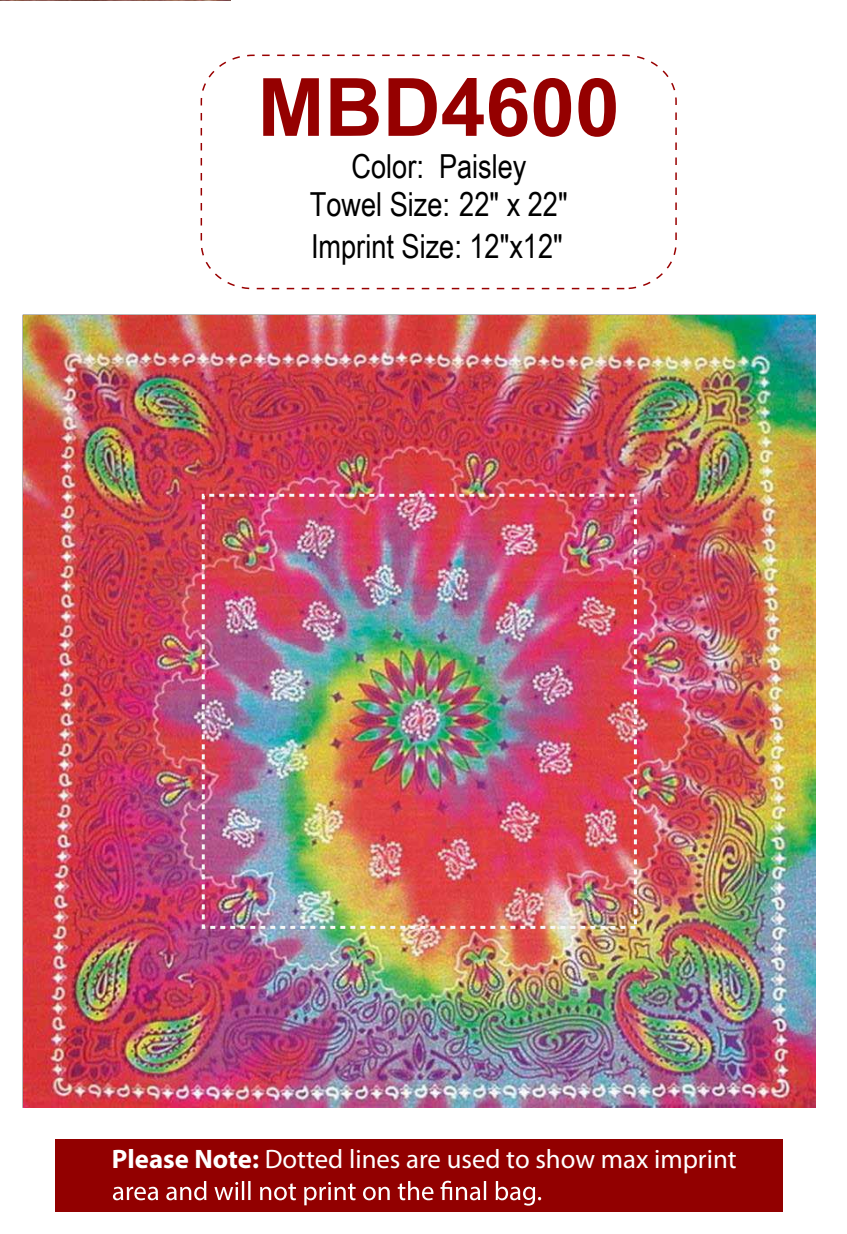
<style>
.page{position:relative;width:847px;height:1234px;background:#fff}
.page>*{position:absolute;margin:0;border:0;box-sizing:border-box;transform-origin:0 0}
.t1{font:700 80.45px "Arial";color:#950000}
.t2{font:33.1px "Arial Narrow";color:#000}
.t3{font:26.75px "Myriad Pro";color:#fff}
.s1{font-weight:700}
</style>
<div class="page">
<img style="left:23px;top:315px;width:792px;height:792px">
<img style="left:0;top:0;width:231px;height:1px">
<svg style="left:200px;top:54px;width:477px;height:236px"></svg>
<div style="left:202px;top:494px;width:435px;height:435px;border:3px dashed #f7f7f7"></div>
<div style="left:56px;top:1140px;width:727px;height:72px;background:#920000"></div>
<svg style="left:113px;top:1180px;width:428px;height:25px"></svg>
<h1 class="t1" style="left:257px;top:51px;width:364px">MBD4600</h1>
<p class="t2" style="left:351px;top:142px;width:177px">Color: Paisley</p>
<p class="t2" style="left:310px;top:180px;width:259px">Towel Size: 22" x 22"</p>
<p class="t2" style="left:311px;top:222px;width:253px">Imprint Size: 12"x12"</p>
<p class="t3" style="left:112px;top:1142px;width:626px"><span class="s1">Please Note:</span> Dotted lines are used to show max imprint</p>
</div>
